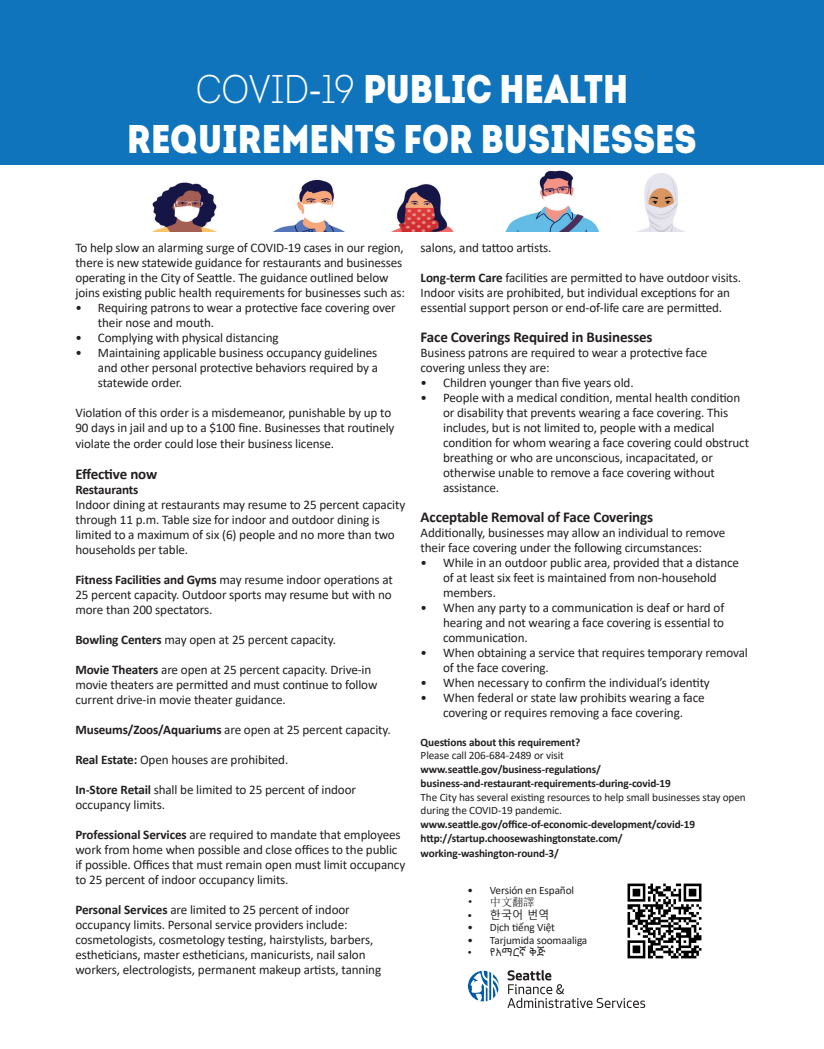
<style>
.page{position:relative;width:824px;height:1049px;background:#fff}
.page>*{position:absolute;margin:0;border:0;box-sizing:border-box;transform-origin:0 0}
.t1{font:40px "Intro Cond Black Free";color:#fff}
.t2{font:700 15px "Calibri";letter-spacing:-.01em;color:#231f20}
.t3{font:13.12px/15px "Calibri";letter-spacing:-.01em;color:#231f20}
.t4{font:700 13.12px "Calibri";letter-spacing:-.015em;color:#231f20}
.t5{font:700 11.25px/13.8px "Calibri";letter-spacing:-.01em;color:#231f20}
.t6{font:11.25px/13.8px "Calibri";letter-spacing:-.01em;color:#231f20}
.t7{font:11.25px "Ebrima";letter-spacing:-.01em;color:#231f20}
.t8{font:11.25px "Malgun Gothic";color:#231f20}
.t9{font:11.25px "Sim Sun";color:#231f20}
.s1{font-family:"Intro Cond Light Free"}
.s2{font-family:"Calibri"}
.s3{font-weight:700}
.s4{font-weight:400}
</style>
<div class="page">
<div style="left:0;top:0;width:823px;height:164px;background:#1074bc"></div>
<img style="left:152px;top:170px;width:447px;height:61px">
<img style="left:640px;top:173px;width:43px;height:58px">
<svg style="left:507px;top:970px;width:138px;height:38px"></svg>
<svg style="left:467px;top:970px;width:32px;height:32px"></svg>
<img style="left:627px;top:883px;width:75px;height:76px">
<p class="t1" style="left:196px;top:62px;width:434px"><span class="s1">COVID</span><span class="s2">-</span><span class="s1">19</span> PUBLIC HEALTH</p>
<p class="t1" style="left:127px;top:112px;width:571px">REQUIREMENTS FOR BUSINESSES</p>
<p class="t3" style="left:75px;top:239px;width:331px">To help slow an alarming surge of COVID-19 cases in our region, there is new statewide guidance for restaurants and businesses operating in the City of Seattle. The guidance outlined below joins existing public health requirements for businesses such as:</p>
<p class="t3" style="left:98px;top:299px;width:299px;text-indent:-23px">• Requiring patrons to wear a protective face covering over their nose and mouth.</p>
<p class="t3" style="left:75px;top:329px;width:205px">• Complying with physical distancing</p>
<p class="t3" style="left:98px;top:344px;width:281px;text-align:justify;text-indent:-23px">• Maintaining applicable business occupancy guidelines and other personal protective behaviors required by a statewide order.</p>
<p class="t3" style="left:75px;top:404px;width:320px">Violation of this order is a misdemeanor, punishable by up to<br>90 days in jail and up to a $100 fine. Businesses that routinely</p>
<p class="t3" style="left:75px;top:436px;width:260px">violate the order could lose their business license.</p>
<p class="t2" style="left:75px;top:463px;width:83px">Effective now</p>
<p class="t4" style="left:75px;top:480px;width:65px">Restaurants</p>
<p class="t3" style="left:75px;top:497px;width:331px">Indoor dining at restaurants may resume to 25 percent capacity through 11 p.m. Table size for indoor and outdoor dining is limited to a maximum of six (6) people and no more than two households per table.</p>
<p class="t3" style="left:75px;top:572px;width:319px;text-align:justify"><span class="s3">Fitness Facilities and Gyms</span> may resume indoor operations at 25 percent capacity. Outdoor sports may resume but with no more than 200 spectators.</p>
<p class="t3" style="left:75px;top:632px;width:262px"><span class="s3">Bowling Centers</span> may open at 25 percent capacity.</p>
<p class="t3" style="left:75px;top:662px;width:303px"><span class="s3">Movie Theaters</span> are open at 25 percent capacity. Drive-in movie theaters are permitted and must continue to follow current drive-in movie theater guidance.</p>
<p class="t3" style="left:75px;top:722px;width:317px"><span class="s3">Museums/Zoos/Aquariums</span> are open at 25 percent capacity.</p>
<p class="t3" style="left:75px;top:752px;width:214px"><span class="s3">Real Estate:</span> Open houses are prohibited.</p>
<p class="t3" style="left:75px;top:782px;width:282px"><span class="s3">In-Store Retail</span> shall be limited to 25 percent of indoor occupancy limits.</p>
<p class="t3" style="left:75px;top:827px;width:331px"><span class="s3">Professional Services</span> are required to mandate that employees work from home when possible and close offices to the public if possible. Offices that must remain open must limit occupancy to 25 percent of indoor occupancy limits.</p>
<p class="t3" style="left:75px;top:902px;width:307px"><span class="s3">Personal Services</span> are limited to 25 percent of indoor occupancy limits. Personal service providers include: cosmetologists, cosmetology testing, hairstylists, barbers, estheticians, master estheticians, manicurists, nail salon workers, electrologists, permanent makeup artists, tanning</p>
<p class="t3" style="left:420px;top:239px;width:132px">salons, and tattoo artists.</p>
<p class="t3" style="left:420px;top:269px;width:322px"><span class="s3">Long-term Care</span> facilities are permitted to have outdoor visits.<br>Indoor visits are prohibited, but individual exceptions for an essential support person or end-of-life care are permitted.</p>
<p class="t2" style="left:420px;top:326px;width:233px">Face Coverings Required in Businesses</p>
<p class="t3" style="left:420px;top:344px;width:288px">Business patrons are required to wear a protective face covering unless they are:</p>
<p class="t3" style="left:420px;top:374px;width:214px">• Children younger than five years old.</p>
<p class="t3" style="left:443px;top:389px;width:307px;text-indent:-22px">• People with a medical condition, mental health condition or disability that prevents wearing a face covering. This includes, but is not limited to, people with a medical condition for whom wearing a face covering could obstruct breathing or who are unconscious, incapacitated, or otherwise unable to remove a face covering without assistance.</p>
<p class="t2" style="left:420px;top:506px;width:234px">Acceptable Removal of Face Coverings</p>
<p class="t3" style="left:420px;top:524px;width:306px">Additionally, businesses may allow an individual to remove their face covering under the following circumstances:</p>
<p class="t3" style="left:443px;top:554px;width:297px;text-indent:-22px">• While in an outdoor public area, provided that a distance of at least six feet is maintained from non-household members.</p>
<p class="t3" style="left:443px;top:599px;width:283px;text-align:justify;text-indent:-22px">• When any party to a communication is deaf or hard of hearing and not wearing a face covering is essential to communication.</p>
<p class="t3" style="left:443px;top:644px;width:306px;text-indent:-22px">• When obtaining a service that requires temporary removal of the face covering.</p>
<p class="t3" style="left:420px;top:674px;width:291px">• When necessary to confirm the individual’s identity</p>
<p class="t3" style="left:420px;top:689px;width:285px;text-align:center">• When federal or state law prohibits wearing a face covering or requires removing a face covering.</p>
<p class="t5" style="left:420px;top:734px;width:161px">Questions about this requirement?</p>
<p class="t5" style="left:420px;top:748px;width:252px"><span class="s4">Please call 206-684-2489 or visit </span>www.seattle.gov/business-regulations/ business-and-restaurant-requirements-during-covid-19</p>
<p class="t6" style="left:420px;top:789px;width:327px">The City has several existing resources to help small businesses stay open during the COVID-19 pandemic.</p>
<p class="t5" style="left:420px;top:817px;width:276px">www.seattle.gov/office-of-economic-development/covid-19</p>
<p class="t5" style="left:420px;top:830px;width:204px;line-height:15px">http://startup.choosewashingtonstate.com/ working-washington-round-3/</p>
<p class="t6" style="left:467px;top:882px;width:108px">• Versión en Español</p>
<p class="t9" style="left:467px;top:896px;width:69px">• 中文翻譯</p>
<p class="t8" style="left:467px;top:908px;width:84px">• 한국어 번역</p>
<p class="t6" style="left:467px;top:920px;width:89px">• Dịch tiếng Việt</p>
<p class="t6" style="left:467px;top:932px;width:121px">• Tarjumida soomaaliga</p>
<p class="t7" style="left:467px;top:944px;width:80px">• የአማርኛ ቅጅ</p>
</div>
